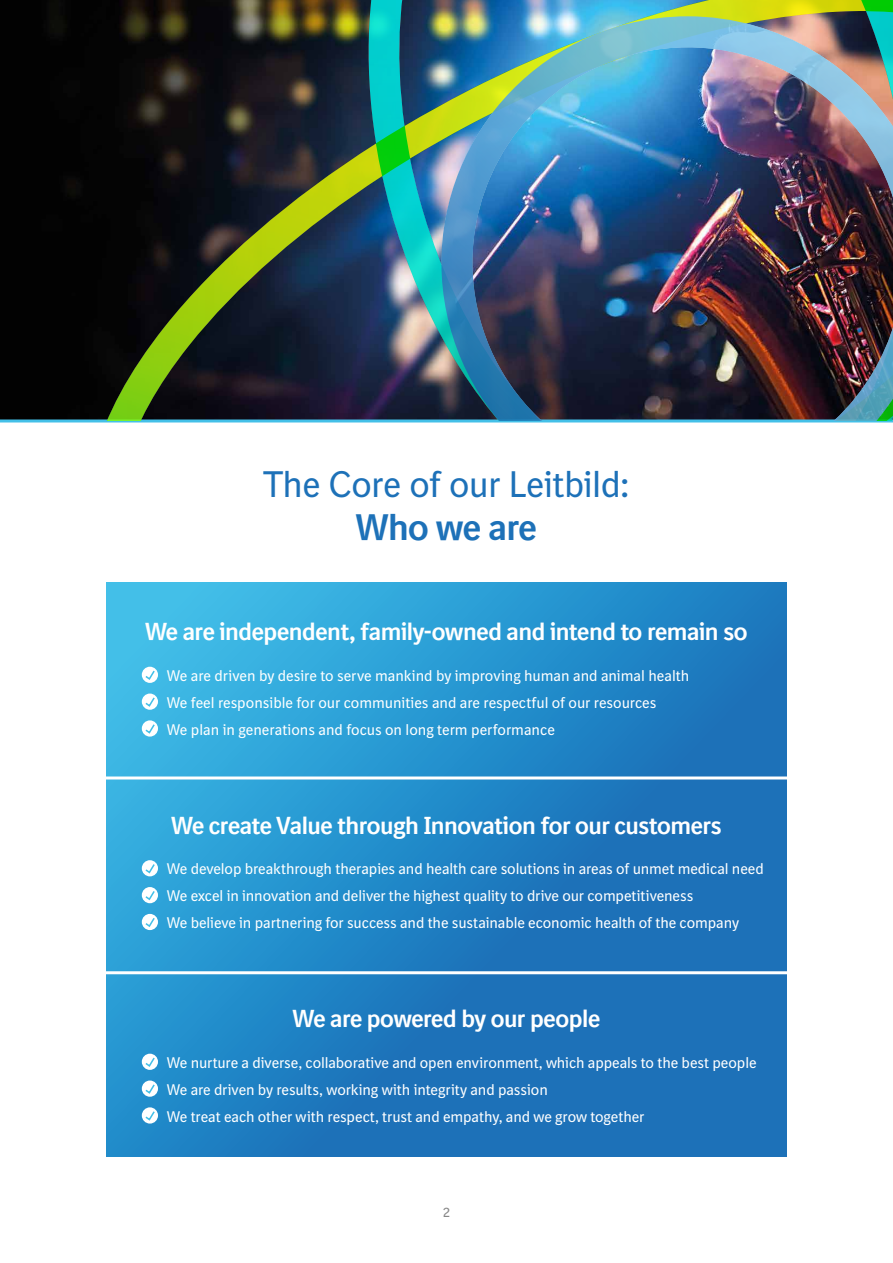
<style>
.page{position:relative;width:893px;height:1263px;background:#fff}
.page>*{position:absolute;margin:0;border:0;box-sizing:border-box;transform-origin:0 0}
.t1{font:36px "BI Sans NEXT";letter-spacing:-.015em;color:#1d71b8}
.t2{font:700 36px "BI Sans NEXT";letter-spacing:-.015em;color:#1d71b8}
.t3{font:700 24px "BI Sans NEXT";letter-spacing:-.02em;color:#fff}
.t4{font:15px/27px "BI Sans NEXT";letter-spacing:-.01em;color:#fff}
.t5{font:13.5px "BI Sans NEXT";color:#878787}
</style>
<div class="page">
<svg style="left:106px;top:582px;width:681px;height:575px;background:#2488c7"></svg>
<hr style="left:106px;top:776px;width:682px;height:3px;background:#fff">
<hr style="left:106px;top:971px;width:682px;height:3px;background:#fff">
<div style="left:0;top:0;width:71px;height:419px;background:#020202"></div>
<hr style="left:0;top:419px;width:893px;height:3px;background:#44c0e8">
<img style="left:71px;top:0;width:822px;height:421px">
<img style="left:415px;top:16px;width:478px;height:405px">
<svg style="left:142px;top:667px;width:16px;height:16px"></svg>
<svg style="left:144px;top:669px;width:12px;height:12px"></svg>
<svg style="left:142px;top:693px;width:16px;height:17px"></svg>
<svg style="left:144px;top:696px;width:12px;height:12px"></svg>
<svg style="left:142px;top:720px;width:16px;height:17px"></svg>
<svg style="left:144px;top:723px;width:12px;height:12px"></svg>
<svg style="left:142px;top:860px;width:16px;height:16px"></svg>
<svg style="left:144px;top:862px;width:12px;height:12px"></svg>
<svg style="left:142px;top:887px;width:16px;height:16px"></svg>
<svg style="left:144px;top:889px;width:12px;height:12px"></svg>
<svg style="left:142px;top:914px;width:16px;height:16px"></svg>
<svg style="left:144px;top:916px;width:12px;height:12px"></svg>
<svg style="left:142px;top:1054px;width:16px;height:16px"></svg>
<svg style="left:144px;top:1056px;width:12px;height:12px"></svg>
<svg style="left:142px;top:1080px;width:16px;height:17px"></svg>
<svg style="left:144px;top:1083px;width:12px;height:12px"></svg>
<svg style="left:142px;top:1107px;width:16px;height:16px"></svg>
<svg style="left:144px;top:1109px;width:12px;height:13px"></svg>
<h1 class="t1" style="left:263px;top:464px;width:368px">The Core of our Leitbild:</h1>
<h1 class="t2" style="left:356px;top:506px;width:182px">Who we are</h1>
<h2 class="t3" style="left:145px;top:618px;width:604px">We are independent, family-owned and intend to remain so</h2>
<p class="t4" style="left:167px;top:662px;width:524px">We are driven by desire to serve mankind by improving human and animal health<br>We feel responsible for our communities and are respectful of our resources<br>We plan in generations and focus on long term performance</p>
<h2 class="t3" style="left:171px;top:811px;width:552px">We create Value through Innovation for our customers</h2>
<p class="t4" style="left:167px;top:855px;width:598px">We develop breakthrough therapies and health care solutions in areas of unmet medical need<br>We excel in innovation and deliver the highest quality to drive our competitiveness<br>We believe in partnering for success and the sustainable economic health of the company</p>
<h2 class="t3" style="left:293px;top:1005px;width:309px">We are powered by our people</h2>
<p class="t4" style="left:167px;top:1049px;width:591px">We nurture a diverse, collaborative and open environment, which appeals to the best people<br>We are driven by results, working with integrity and passion<br>We treat each other with respect, trust and empathy, and we grow together</p>
<p class="t5" style="left:443px;top:1204px;width:9px">2</p>
</div>
